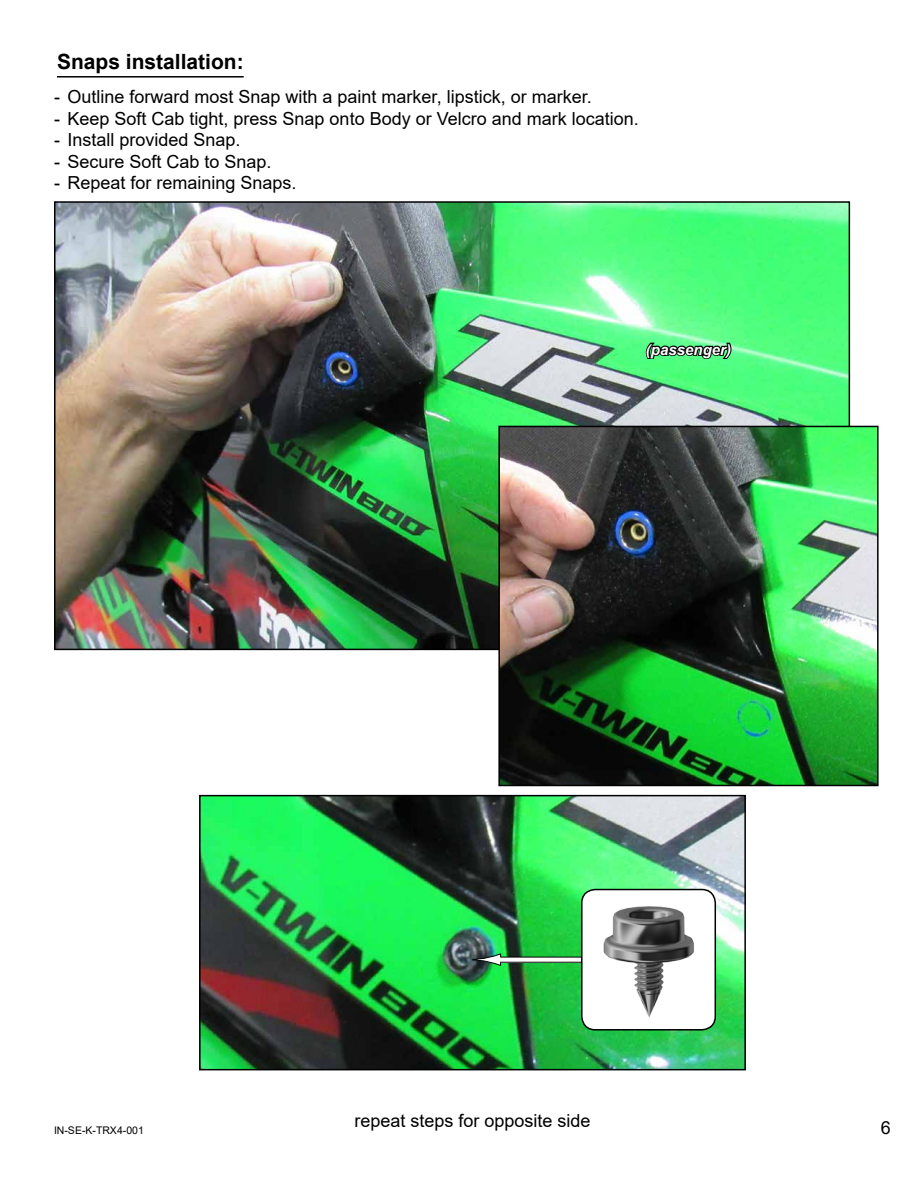
<style>
.page{position:relative;width:918px;height:1188px;background:#fff}
.page>*{position:absolute;margin:0;border:0;box-sizing:border-box;transform-origin:0 0}
.t1{font:700 21px "Arial";color:#000}
.t2{font:18px "Arial";color:#000}
.t3{font:italic 700 15px "Arial";color:#fff}
.t4{font:10.5px "Arial";color:#000}
</style>
<div class="page">
<img style="left:202px;top:798px;width:541px;height:269px">
<div style="left:199px;top:795px;width:547px;height:275px;border:2px solid #000"></div>
<hr style="left:57px;top:76px;width:187px;height:2px;background:#000">
<div style="left:500px;top:957px;width:113px;height:5px;background:#fff"></div>
<svg style="left:472px;top:953px;width:29px;height:13px"></svg>
<img style="left:582px;top:890px;width:133px;height:140px">
<div style="left:581px;top:889px;width:135px;height:142px;border:2px solid #000;border-radius:14px"></div>
<img style="left:57px;top:204px;width:790px;height:443px">
<img style="left:501px;top:429px;width:375px;height:354px">
<div style="left:498px;top:426px;width:381px;height:360px;border:2px solid #000"></div>
<svg style="left:644px;top:330px;width:89px;height:31px;background:#49ad67"></svg>
<p class="t1" style="left:57px;top:47px;width:188px">Snaps installation:</p>
<p class="t2" style="left:54px;top:84px;width:539px">- Outline forward most Snap with a paint marker, lipstick, or marker.</p>
<p class="t2" style="left:54px;top:106px;width:586px">- Keep Soft Cab tight, press Snap onto Body or Velcro and mark location.</p>
<p class="t2" style="left:54px;top:127px;width:188px">- Install provided Snap.</p>
<p class="t2" style="left:54px;top:149px;width:219px">- Secure Soft Cab to Snap.</p>
<p class="t2" style="left:54px;top:171px;width:244px">- Repeat for remaining Snaps.</p>
<p class="t3" style="left:646px;top:339px;width:87px">(passenger)</p>
<p class="t2" style="left:354px;top:1108px;width:238px">repeat steps for opposite side</p>
<p class="t4" style="left:54px;top:1123px;width:91px">IN-SE-K-TRX4-001</p>
<p class="t2" style="left:881px;top:1115px;width:12px">6</p>
</div>
